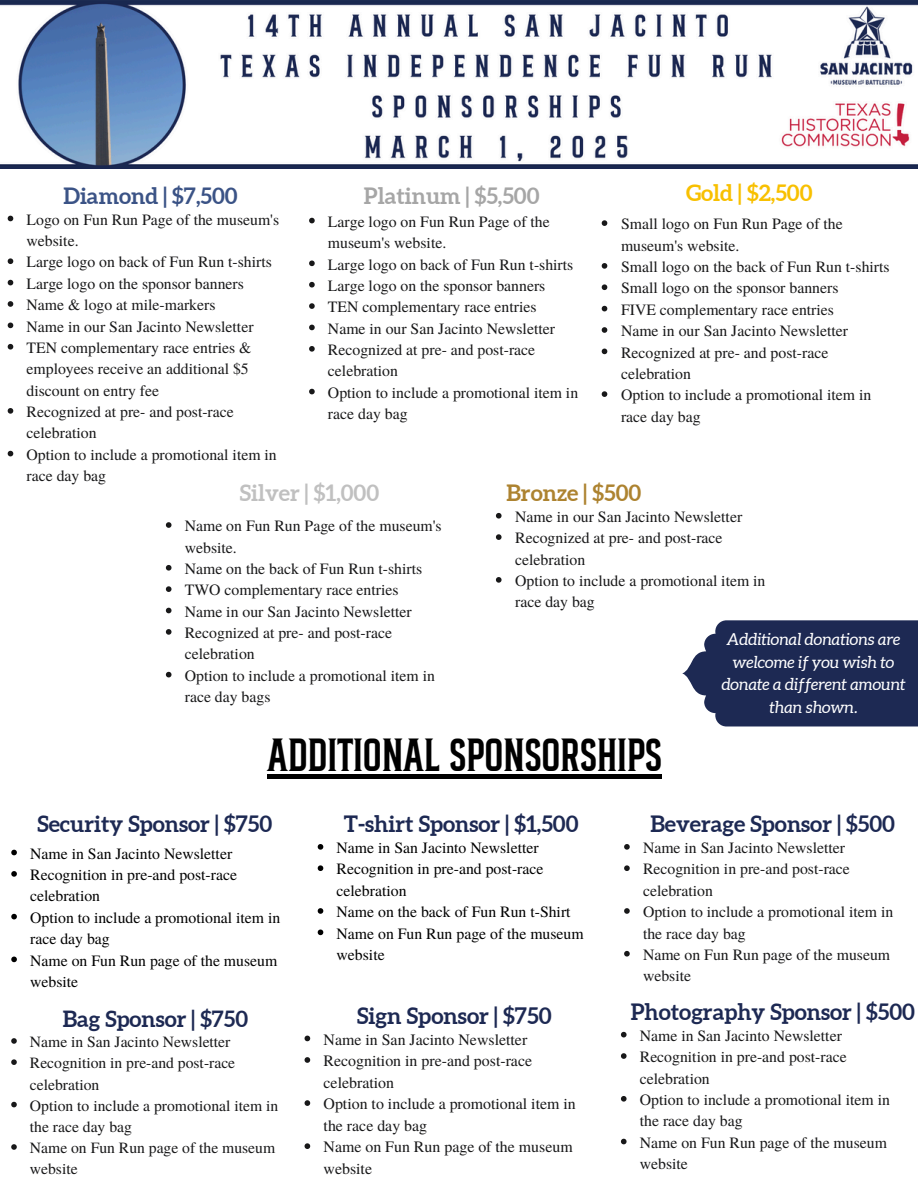
<style>
.page{position:relative;width:918px;height:1188px;background:#fff}
.page>*{position:absolute;margin:0;border:0;box-sizing:border-box;transform-origin:0 0}
.t1{font:49.5px "Valley";color:#000}
.t2{font:700 22.65px "Aleo";color:#1d2953}
.t3{font:700 22.5px "Aleo";color:#1d2953}
.t4{font:700 22.5px "Aleo";color:#a6a6a6}
.t5{font:700 22.5px "Aleo";color:#3b5386}
.t6{font:700 22.5px "Aleo";color:#c0c0c0}
.t7{font:700 22.5px "Aleo";color:#f8c000}
.t8{font:700 22.5px "Aleo";color:#ad8330}
.t9{font:700 22.35px "Aleo";color:#1d2953}
.t10{font:italic 16.5px/22.5px "Aleo";color:#fff;text-align:center}
.t11{font:15.9px/21.6px "Te X Gyre Termes";color:#181819}
.t12{font:15.75px/21.3px "Te X Gyre Termes";color:#181819}
.t13{font:15.75px/21.3px "Te X Gyre Termes";color:#000}
.t14{font:15.6px/21.1px "Te X Gyre Termes";color:#181819}
</style>
<div class="page">
<img style="left:0;top:0;width:918px;height:169px">
<svg style="left:682px;top:620px;width:236px;height:106px;background:#313c62"></svg>
<svg style="left:8px;top:216px;width:5px;height:5px"></svg>
<svg style="left:8px;top:258px;width:5px;height:6px"></svg>
<svg style="left:8px;top:280px;width:5px;height:5px"></svg>
<svg style="left:8px;top:301px;width:5px;height:6px"></svg>
<svg style="left:8px;top:323px;width:5px;height:5px"></svg>
<svg style="left:8px;top:344px;width:5px;height:6px"></svg>
<svg style="left:8px;top:408px;width:5px;height:6px"></svg>
<svg style="left:8px;top:451px;width:5px;height:5px"></svg>
<svg style="left:602px;top:220px;width:5px;height:6px"></svg>
<svg style="left:602px;top:263px;width:5px;height:6px"></svg>
<svg style="left:602px;top:284px;width:5px;height:6px"></svg>
<svg style="left:602px;top:306px;width:5px;height:5px"></svg>
<svg style="left:602px;top:327px;width:5px;height:6px"></svg>
<svg style="left:602px;top:349px;width:5px;height:5px"></svg>
<svg style="left:602px;top:391px;width:5px;height:6px"></svg>
<svg style="left:166px;top:522px;width:6px;height:6px"></svg>
<svg style="left:166px;top:565px;width:6px;height:6px"></svg>
<svg style="left:166px;top:586px;width:6px;height:6px"></svg>
<svg style="left:166px;top:608px;width:6px;height:5px"></svg>
<svg style="left:166px;top:629px;width:6px;height:6px"></svg>
<svg style="left:166px;top:672px;width:6px;height:5px"></svg>
<svg style="left:496px;top:513px;width:6px;height:6px"></svg>
<svg style="left:496px;top:534px;width:6px;height:6px"></svg>
<svg style="left:496px;top:577px;width:6px;height:6px"></svg>
<svg style="left:309px;top:218px;width:6px;height:5px"></svg>
<svg style="left:309px;top:261px;width:6px;height:5px"></svg>
<svg style="left:309px;top:282px;width:6px;height:6px"></svg>
<svg style="left:309px;top:303px;width:6px;height:6px"></svg>
<svg style="left:309px;top:325px;width:6px;height:5px"></svg>
<svg style="left:309px;top:346px;width:6px;height:6px"></svg>
<svg style="left:309px;top:389px;width:6px;height:5px"></svg>
<svg style="left:11px;top:850px;width:6px;height:5px"></svg>
<svg style="left:11px;top:871px;width:6px;height:6px"></svg>
<svg style="left:11px;top:914px;width:6px;height:5px"></svg>
<svg style="left:11px;top:957px;width:6px;height:5px"></svg>
<svg style="left:318px;top:844px;width:5px;height:6px"></svg>
<svg style="left:318px;top:865px;width:5px;height:6px"></svg>
<svg style="left:318px;top:908px;width:5px;height:6px"></svg>
<svg style="left:318px;top:930px;width:5px;height:5px"></svg>
<svg style="left:624px;top:844px;width:6px;height:6px"></svg>
<svg style="left:624px;top:865px;width:6px;height:6px"></svg>
<svg style="left:624px;top:908px;width:6px;height:6px"></svg>
<svg style="left:624px;top:951px;width:6px;height:6px"></svg>
<svg style="left:11px;top:1038px;width:6px;height:6px"></svg>
<svg style="left:11px;top:1059px;width:6px;height:6px"></svg>
<svg style="left:11px;top:1102px;width:6px;height:5px"></svg>
<svg style="left:11px;top:1144px;width:6px;height:6px"></svg>
<svg style="left:305px;top:1036px;width:5px;height:5px"></svg>
<svg style="left:305px;top:1057px;width:5px;height:6px"></svg>
<svg style="left:305px;top:1100px;width:5px;height:6px"></svg>
<svg style="left:305px;top:1143px;width:5px;height:6px"></svg>
<svg style="left:621px;top:1032px;width:6px;height:5px"></svg>
<svg style="left:621px;top:1053px;width:6px;height:6px"></svg>
<svg style="left:621px;top:1096px;width:6px;height:6px"></svg>
<svg style="left:621px;top:1139px;width:6px;height:5px"></svg>
<div style="left:267px;top:774px;width:395px;height:5px;background:#000"></div>
<p class="t7" style="left:686px;top:180px;width:128px">Gold | $2,500</p>
<p class="t12" style="left:621px;top:213px;width:223px">Small logo on Fun Run Page of the museum's website.</p>
<p class="t12" style="left:621px;top:255px;width:270px">Small logo on the back of Fun Run t-shirts</p>
<p class="t12" style="left:621px;top:277px;width:219px">Small logo on the sponsor banners</p>
<p class="t12" style="left:621px;top:298px;width:215px">FIVE complementary race entries</p>
<p class="t12" style="left:621px;top:319px;width:229px">Name in our San Jacinto Newsletter</p>
<p class="t12" style="left:621px;top:341px;width:209px">Recognized at pre- and post-race celebration</p>
<p class="t12" style="left:621px;top:384px;width:252px">Option to include a promotional item in race day bag</p>
<p class="t4" style="left:364px;top:183px;width:177px">Platinum | $5,500</p>
<p class="t12" style="left:328px;top:210px;width:223px">Large logo on Fun Run Page of the museum's website.</p>
<p class="t12" style="left:328px;top:253px;width:247px">Large logo on back of Fun Run t-shirts</p>
<p class="t12" style="left:328px;top:274px;width:219px">Large logo on the sponsor banners</p>
<p class="t12" style="left:328px;top:296px;width:210px">TEN complementary race entries</p>
<p class="t12" style="left:328px;top:317px;width:229px">Name in our San Jacinto Newsletter</p>
<p class="t12" style="left:328px;top:338px;width:209px">Recognized at pre- and post-race celebration</p>
<p class="t12" style="left:328px;top:381px;width:252px">Option to include a promotional item in race day bag</p>
<h2 class="t5" style="left:63px;top:183px;width:176px">Diamond | $7,500</h2>
<h2 class="t12" style="left:27px;top:208px;width:254px">Logo on Fun Run Page of the museum's website.</h2>
<h2 class="t12" style="left:27px;top:251px;width:247px">Large logo on back of Fun Run t-shirts</h2>
<p class="t12" style="left:27px;top:272px;width:219px">Large logo on the sponsor banners</p>
<p class="t12" style="left:27px;top:293px;width:190px">Name &amp; logo at mile-markers</p>
<p class="t12" style="left:27px;top:315px;width:229px">Name in our San Jacinto Newsletter</p>
<p class="t12" style="left:27px;top:336px;width:226px">TEN complementary race entries &amp; employees receive an additional $5 discount on entry fee</p>
<p class="t12" style="left:27px;top:400px;width:209px">Recognized at pre- and post-race celebration</p>
<p class="t12" style="left:27px;top:443px;width:252px">Option to include a promotional item in race day bag</p>
<p class="t6" style="left:240px;top:480px;width:141px">Silver | $1,000</p>
<p class="t12" style="left:185px;top:514px;width:259px">Name on Fun Run Page of the museum's website.</p>
<p class="t12" style="left:185px;top:557px;width:239px">Name on the back of Fun Run t-shirts</p>
<p class="t12" style="left:185px;top:579px;width:215px">TWO complementary race entries</p>
<p class="t12" style="left:185px;top:600px;width:229px">Name in our San Jacinto Newsletter</p>
<p class="t12" style="left:185px;top:621px;width:209px">Recognized at pre- and post-race celebration</p>
<p class="t12" style="left:185px;top:664px;width:252px">Option to include a promotional item in race day bags</p>
<p class="t8" style="left:506px;top:480px;width:136px">Bronze | $500</p>
<h2 class="t12" style="left:515px;top:505px;width:229px">Name in our San Jacinto Newsletter</h2>
<h2 class="t12" style="left:515px;top:527px;width:209px">Recognized at pre- and post-race celebration</h2>
<p class="t12" style="left:515px;top:569px;width:252px">Option to include a promotional item in race day bag</p>
<p class="t10" style="left:722px;top:628px;width:185px">Additional donations are welcome if you wish to donate a different amount than shown.</p>
<p class="t1" style="left:267px;top:729px;width:396px">ADDITIONAL SPONSORSHIPS</p>
<p class="t3" style="left:37px;top:811px;width:236px">Security Sponsor | $750</p>
<p class="t13" style="left:30px;top:842px;width:204px">Name in San Jacinto Newsletter</p>
<h1 class="t13" style="left:30px;top:863px;width:208px">Recognition in pre-and post-race celebration</h1>
<h2 class="t13" style="left:30px;top:906px;width:252px">Option to include a promotional item in race day bag</h2>
<p class="t13" style="left:30px;top:949px;width:249px">Name on Fun Run page of the museum website</p>
<p class="t9" style="left:63px;top:1006px;width:187px">Bag Sponsor | $750</p>
<p class="t14" style="left:30px;top:1030px;width:202px">Name in San Jacinto Newsletter</p>
<p class="t14" style="left:30px;top:1052px;width:207px">Recognition in pre-and post-race celebration</p>
<h2 class="t14" style="left:30px;top:1094px;width:250px">Option to include a promotional item in the race day bag</h2>
<p class="t14" style="left:30px;top:1137px;width:247px">Name on Fun Run page of the museum website</p>
<p class="t3" style="left:344px;top:811px;width:236px">T-shirt Sponsor | $1,500</p>
<p class="t13" style="left:337px;top:836px;width:204px">Name in San Jacinto Newsletter</p>
<p class="t13" style="left:337px;top:858px;width:208px">Recognition in pre-and post-race celebration</p>
<h2 class="t13" style="left:337px;top:900px;width:236px">Name on the back of Fun Run t-Shirt</h2>
<p class="t13" style="left:337px;top:922px;width:249px">Name on Fun Run page of the museum website</p>
<p class="t2" style="left:357px;top:1003px;width:196px">Sign Sponsor | $750</p>
<p class="t11" style="left:324px;top:1028px;width:205px">Name in San Jacinto Newsletter</p>
<p class="t11" style="left:324px;top:1049px;width:210px">Recognition in pre-and post-race celebration</p>
<h2 class="t11" style="left:324px;top:1092px;width:254px">Option to include a promotional item in the race day bag</h2>
<p class="t11" style="left:324px;top:1135px;width:251px">Name on Fun Run page of the museum website</p>
<p class="t3" style="left:650px;top:811px;width:246px">Beverage Sponsor | $500</p>
<p class="t12" style="left:643px;top:836px;width:204px">Name in San Jacinto Newsletter</p>
<p class="t12" style="left:643px;top:858px;width:208px">Recognition in pre-and post-race celebration</p>
<h2 class="t12" style="left:643px;top:900px;width:252px">Option to include a promotional item in the race day bag</h2>
<p class="t12" style="left:643px;top:943px;width:249px">Name on Fun Run page of the museum website</p>
<p class="t3" style="left:631px;top:999px;width:286px">Photography Sponsor | $500</p>
<p class="t12" style="left:640px;top:1024px;width:204px">Name in San Jacinto Newsletter</p>
<p class="t12" style="left:640px;top:1045px;width:208px">Recognition in pre-and post-race celebration</p>
<h2 class="t12" style="left:640px;top:1088px;width:252px">Option to include a promotional item in the race day bag</h2>
<p class="t12" style="left:640px;top:1131px;width:249px">Name on Fun Run page of the museum website</p>
</div>
